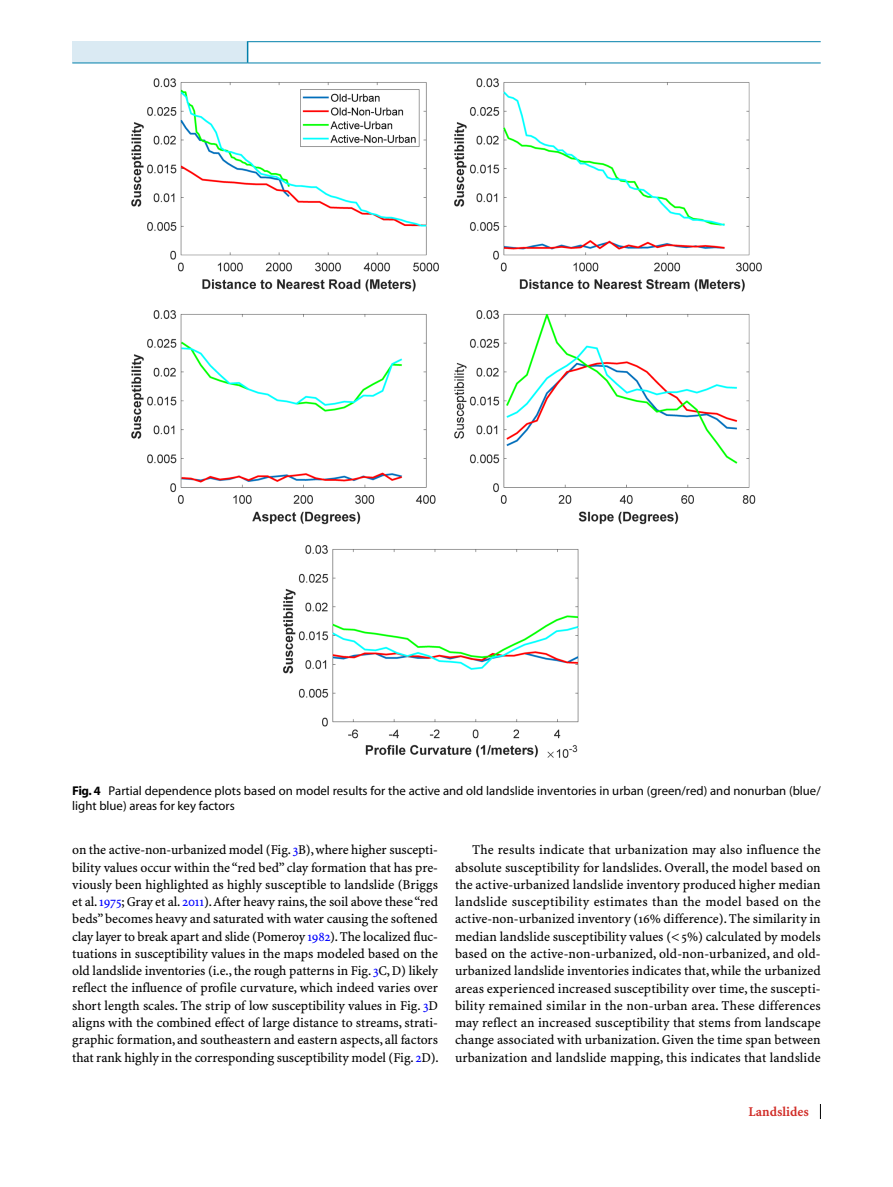
<style>
.page{position:relative;width:893px;height:1187px;background:#fff}
.page>*{position:absolute;margin:0;border:0;box-sizing:border-box;transform-origin:0 0}
.t1{font:13.5px/17.2px "S Minion Plus";color:#000;text-align:justify}
.t2{font:13.5px "S Minion Plus Bold 4";color:#d12d28}
.t3{font:12.75px/15px "S Myriad";color:#000}
.s1{font-weight:700}
.s2{color:#00f}
</style>
<div class="page">
<svg style="left:820px;top:1104px;width:1px;height:14px"></svg>
<div style="left:72px;top:42px;width:176px;height:21px;background:#daeaf3"></div>
<svg style="left:247px;top:42px;width:1px;height:21px"></svg>
<hr style="left:72px;top:63px;width:176px;height:1px;background:#007faa">
<hr style="left:247px;top:41px;width:574px;height:1px;background:#007faa">
<hr style="left:248px;top:63px;width:573px;height:1px;background:#007faa">
<img style="left:131px;top:78px;width:631px;height:680px">
<p class="t3" style="left:72px;top:783px;width:750px"><span class="s1">Fig. 4</span> Partial dependence plots based on model results for the active and old landslide inventories in urban (green/red) and nonurban (blue/ light blue) areas for key factors</p>
<p class="t1" style="left:72px;top:841px;width:368px">on the active-non-urbanized model (Fig. <span class="s2">3</span>B), where higher suscepti&shy;bility values occur within the “red bed” clay formation that has pre&shy;viously been highlighted as highly susceptible to landslide (Briggs et al. <span class="s2">1975</span>; Gray et al. <span class="s2">2011</span>). After heavy rains, the soil above these “red beds” becomes heavy and saturated with water causing the softened clay layer to break apart and slide (Pomeroy <span class="s2">1982</span>). The localized fluc&shy;tuations in susceptibility values in the maps modeled based on the old landslide inventories (i.e., the rough patterns in Fig. <span class="s2">3</span>C, D) likely reflect the influence of profile curvature, which indeed varies over short length scales. The strip of low susceptibility values in Fig. <span class="s2">3</span>D aligns with the combined effect of large distance to streams, strati&shy;graphic formation, and southeastern and eastern aspects, all factors that rank highly in the corresponding susceptibility model (Fig. <span class="s2">2</span>D).</p>
<p class="t1" style="left:455px;top:841px;width:367px;text-indent:17px">The results indicate that urbanization may also influence the absolute susceptibility for landslides. Overall, the model based on the active-urbanized landslide inventory produced higher median landslide susceptibility estimates than the model based on the active-non-urbanized inventory (16% difference). The similarity in median landslide susceptibility values (&lt;5%) calculated by models based on the active-non-urbanized, old-non-urbanized, and old&shy;urbanized landslide inventories indicates that, while the urbanized areas experienced increased susceptibility over time, the suscepti&shy;bility remained similar in the non-urban area. These differences may reflect an increased susceptibility that stems from landscape change associated with urbanization. Given the time span between urbanization and landslide mapping, this indicates that landslide</p>
<p class="t2" style="left:748px;top:1103px;width:62px">Landslides</p>
</div>
